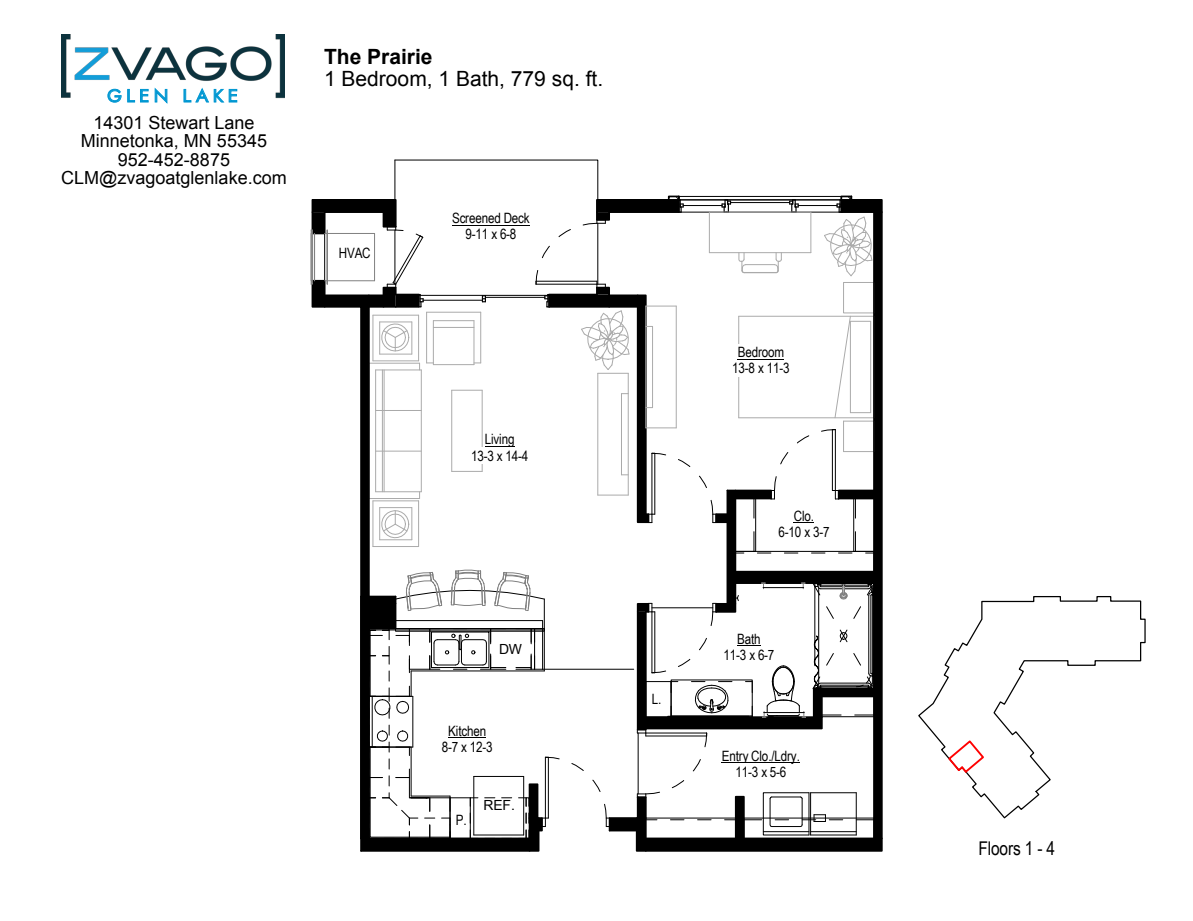
<style>
.page{position:relative;width:1193px;height:921px;background:#fff}
.page>*{position:absolute;margin:0;border:0;box-sizing:border-box;transform-origin:0 0}
.t1{font:21px "Arial";color:#000}
.t2{font:700 21px "Arial";color:#000}
.t3{font:18.9px "Arial Narrow";letter-spacing:-.01em;color:#000}
.t4{font:18px/18.6px "Arial";color:#000;text-align:center}
.t5{font:italic 18px "Renner";letter-spacing:.22em;color:#0097d2;scale:1.06 1}
.t6{font:14.25px/16px "Arial Narrow";letter-spacing:-.01em;color:#000;text-align:center}
.t7{font:13.95px "Arial";color:#000}
</style>
<div class="page">
<img style="left:62px;top:35px;width:222px;height:64px">
<div style="left:122px;top:88px;width:101px;height:15px;background:#fff"></div>
<svg style="left:107px;top:87px;width:61px;height:17px"></svg>
<svg style="left:183px;top:87px;width:54px;height:16px"></svg>
<svg style="left:310px;top:159px;width:573px;height:693px"></svg>
<div style="left:778px;top:523px;width:51px;height:17px;background:#fff"></div>
<div style="left:651px;top:690px;width:10px;height:16px;background:#fff"></div>
<div style="left:456px;top:811px;width:10px;height:16px;background:#fff"></div>
<div style="left:452px;top:210px;width:77px;height:16px;background:#fff"></div>
<hr style="left:452px;top:224px;width:77px;height:1px;background:#000">
<div style="left:465px;top:226px;width:51px;height:16px;background:#fff"></div>
<div style="left:339px;top:245px;width:31px;height:16px;background:#fff"></div>
<svg style="left:918px;top:596px;width:228px;height:223px"></svg>
<svg style="left:946px;top:738px;width:39px;height:36px"></svg>
<p class="t5" style="left:107px;top:87px;width:125px">GLEN LAKE</p>
<p class="t4" style="left:61px;top:115px;width:227px">14301 Stewart Lane<br>Minnetonka, MN 55345<br>952-452-8875<br>CLM@zvagoatglenlake.com</p>
<h1 class="t2" style="left:324px;top:49px;width:110px">The Prairie</h1>
<h1 class="t1" style="left:324px;top:71px;width:281px">1 Bedroom, 1 Bath, 779 sq. ft.</h1>
<p class="t6" style="left:339px;top:246px;width:33px">HVAC</p>
<p class="t6" style="left:452px;top:211px;width:79px">Screened Deck<br>9-11 x 6-8</p>
<p class="t6" style="left:471px;top:432px;width:59px">Living<br>13-3 x 14-4</p>
<p class="t7" style="left:499px;top:643px;width:25px">DW</p>
<p class="t6" style="left:441px;top:723px;width:52px">Kitchen<br>8-7 x 12-3</p>
<p class="t6" style="left:456px;top:813px;width:12px">P.</p>
<p class="t7" style="left:483px;top:799px;width:33px">REF.</p>
<p class="t6" style="left:651px;top:692px;width:11px">L.</p>
<p class="t6" style="left:732px;top:345px;width:59px">Bedroom<br>13-8 x 11-3</p>
<p class="t6" style="left:778px;top:509px;width:52px">Clo.<br>6-10 x 3-7</p>
<p class="t6" style="left:723px;top:631px;width:53px">Bath<br>11-3 x 6-7</p>
<p class="t6" style="left:721px;top:748px;width:80px">Entry Clo./Ldry.<br>11-3 x 5-6</p>
<h2 class="t3" style="left:978px;top:840px;width:78px">Floors 1 - 4</h2>
</div>
